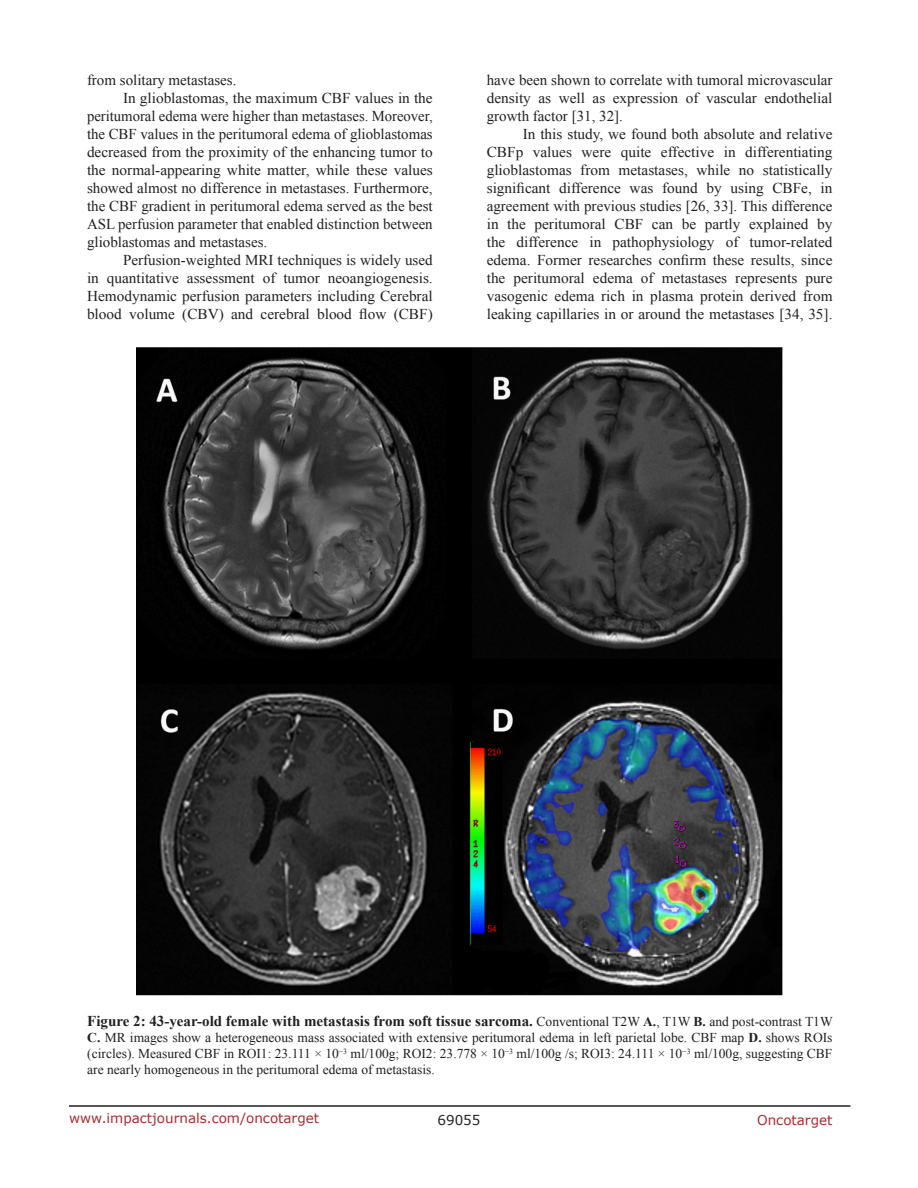
<style>
.page{position:relative;width:918px;height:1188px;background:#fff}
.page>*{position:absolute;margin:0;border:0;box-sizing:border-box;transform-origin:0 0}
.BodyText{font:15px/18px "Times New Roman";color:#221f22;text-align:justify}
.FigureText{font:700 15px "Times New Roman";color:#221f22}
.FigureText-2{font:13.5px/16.2px "Times New Roman";color:#221f22;text-align:justify}
.t1{font:13.5px "Verdana";color:#ac2b31}
.t2{font:13.5px "Verdana";color:#221f22}
.s1{font-weight:400;font-size:13.5px}
.s2{font-size:13.5px}
.s3{font-weight:700}
</style>
<div class="page">
<hr style="left:69px;top:1105px;width:781px;height:2px;background:#231f20">
<img style="left:136px;top:347px;width:647px;height:649px">
<p class="BodyText" style="left:87px;top:71px;width:151px">from solitary metastases.</p>
<p class="BodyText" style="left:87px;top:89px;width:347px;text-indent:36px">In glioblastomas, the maximum CBF values in the peritumoral edema were higher than metastases. Moreover, the CBF values in the peritumoral edema of glioblastomas decreased from the proximity of the enhancing tumor to the normal-appearing white matter, while these values showed almost no difference in metastases. Furthermore, the CBF gradient in peritumoral edema served as the best ASL perfusion parameter that enabled distinction between glioblastomas and metastases.</p>
<p class="BodyText" style="left:87px;top:251px;width:347px;text-indent:36px">Perfusion-weighted MRI techniques is widely used in quantitative assessment of tumor neoangiogenesis.<br>Hemodynamic perfusion parameters including Cerebral blood volume (CBV) and cerebral blood flow (CBF)</p>
<p class="BodyText" style="left:487px;top:71px;width:347px">have been shown to correlate with tumoral microvascular density as well as expression of vascular endothelial growth factor [31, 32].</p>
<p class="BodyText" style="left:487px;top:125px;width:347px;text-indent:36px">In this study, we found both absolute and relative CBFp values were quite effective in differentiating glioblastomas from metastases, while no statistically significant difference was found by using CBFe, in agreement with previous studies [26, 33]. This difference in the peritumoral CBF can be partly explained by the difference in pathophysiology of tumor-related edema. Former researches confirm these results, since the peritumoral edema of metastases represents pure vasogenic edema rich in plasma protein derived from leaking capillaries in or around the metastases [34, 35].</p>
<p class="FigureText" style="left:87px;top:1010px;width:747px">Figure 2: 43-year-old female with metastasis from soft tissue sarcoma. <span class="s1">Conventional T2W</span> <span class="s2">A.</span><span class="s1">, T1W</span> <span class="s2">B.</span> <span class="s1">and post-contrast T1W</span></p>
<p class="FigureText-2" style="left:87px;top:1029px;width:747px"><span class="s3">C.</span> MR images show a heterogeneous mass associated with extensive peritumoral edema in left parietal lobe. CBF map <span class="s3">D.</span> shows ROIs (circles). Measured CBF in ROI1: 23.111 × 10<sup>−3</sup> ml/100g; ROI2: 23.778 × 10<sup>−3</sup> ml/100g /s; ROI3: 24.111 × 10<sup>−3</sup> ml/100g, suggesting CBF are nearly homogeneous in the peritumoral edema of metastasis.</p>
<p class="t1" style="left:69px;top:1109px;width:252px">www.impactjournals.com/oncotarget</p>
<p class="t2" style="left:438px;top:1111px;width:44px">69055</p>
<p class="t1" style="left:757px;top:1111px;width:77px">Oncotarget</p>
</div>
